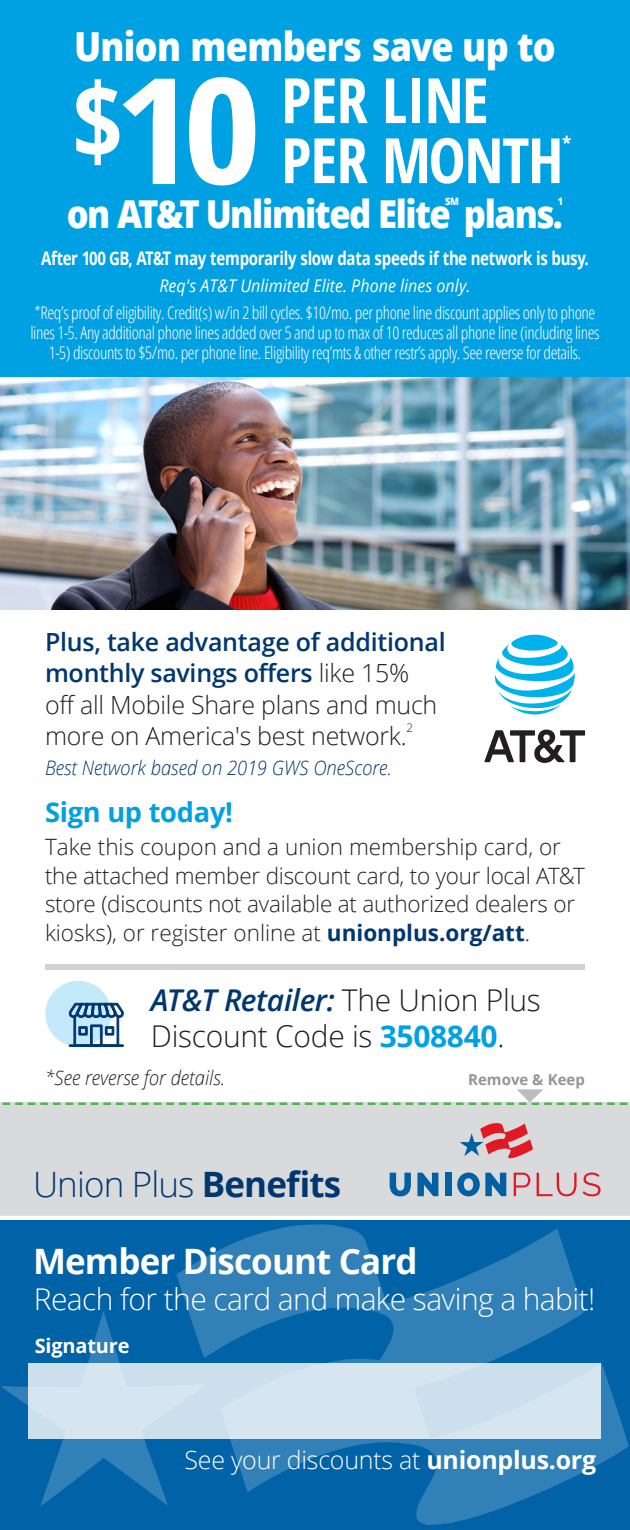
<style>
.page{position:relative;width:630px;height:1530px;background:#fff}
.page>*{position:absolute;margin:0;border:0;box-sizing:border-box;transform-origin:0 0}
.t1{font:700 condensed 147.5px "Open Sans";color:#fff;scale:1.15 1}
.t2{font:700 condensed 62.5px "Open Sans";letter-spacing:-.01em;color:#fff}
.t3{font:800 40px "Open Sans";letter-spacing:-.02em;color:#fff;scale:.9 1}
.t4{font:800 38.5px "Open Sans";letter-spacing:-.045em;color:#fff;scale:.9 1}
.t5{font:700 35px "Open Sans";letter-spacing:-.025em;color:#fff}
.t6{font:300 35px "Open Sans";letter-spacing:-.025em;color:#00376f}
.t7{font:300 30px/36px "Open Sans";letter-spacing:-.01em;color:#231f20}
.t8{font:300 30px "Open Sans";letter-spacing:-.02em;color:#fff}
.t9{font:700 27.25px "Open Sans";letter-spacing:-.01em;color:#00a1e3}
.t10{font:300 25px/31.2px "Open Sans";letter-spacing:-.01em;color:#231f20}
.t11{font:300 25px "Open Sans";letter-spacing:-.01em;color:#fff}
.t12{font:300 22.5px/28.8px "Open Sans";letter-spacing:-.01em;color:#231f20}
.Default{font:italic 300 20px "Open Sans";color:#00376f;scale:.92 1}
.t13{font:italic 300 20px "Open Sans";color:#231f20;scale:.92 1}
.t14{font:700 20px "Open Sans";letter-spacing:-.01em;color:#fff}
.t15{font:700 condensed 20px "Open Sans";color:#fff}
.Default-2{font:700 18.75px "Open Sans";letter-spacing:-.015em;color:#fff;scale:.8 1}
.Default-3{font:300 condensed 17.5px/20px "Open Sans";letter-spacing:-.025em;color:#fff;text-align:center}
.Default-4{font:italic 17.5px "Open Sans";color:#fff;scale:.92 1}
.t16{font:700 15px "Open Sans";color:#939598}
.t17{font:300 11.75px "Open Sans";color:#231f20}
.t18{font:800 10.25px "Open Sans";color:#fff;scale:.9 1}
.s1{font-weight:600;color:#00376f}
.s2{font-weight:700;color:#00376f}
.s3{font-weight:600;font-style:italic;color:#00376f}
.s4{font-weight:700;color:#00a1e3}
.s5{font-size:17.5px}
.s6{font-weight:700}
</style>
<div class="page">
<div style="left:0;top:1103px;width:630px;height:427px;background:#d9dadc"></div>
<div style="left:0;top:1216px;width:630px;height:7px;background:#fff"></div>
<div style="left:0;top:1220px;width:630px;height:310px;background:#0062a7"></div>
<svg style="left:176px;top:1224px;width:453px;height:301px"></svg>
<svg style="left:1px;top:1311px;width:205px;height:195px"></svg>
<img style="left:0;top:376px;width:630px;height:234px">
<div style="left:45px;top:965px;width:540px;height:5px;background:#d1d2d4"></div>
<div style="left:28px;top:1363px;width:573px;height:75px;background:#d6e5f0"></div>
<div style="left:0;top:0;width:630px;height:376px;background:#00a1e3"></div>
<svg style="left:390px;top:1173px;width:21px;height:23px"></svg>
<svg style="left:417px;top:1173px;width:21px;height:23px"></svg>
<div style="left:445px;top:1173px;width:7px;height:23px;background:#0160a1"></div>
<svg style="left:457px;top:1173px;width:49px;height:23px"></svg>
<svg style="left:514px;top:1173px;width:16px;height:23px"></svg>
<svg style="left:537px;top:1173px;width:40px;height:23px"></svg>
<svg style="left:583px;top:1173px;width:18px;height:23px"></svg>
<svg style="left:460px;top:1123px;width:73px;height:35px"></svg>
<svg style="left:0;top:1089px;width:630px;height:16px"></svg>
<div style="left:45px;top:981px;width:66px;height:66px;background:#c3e9fa;border-radius:50%"></div>
<svg style="left:68px;top:989px;width:56px;height:58px"></svg>
<svg style="left:484px;top:730px;width:101px;height:33px"></svg>
<svg style="left:495px;top:635px;width:80px;height:79px"></svg>
<p class="t3" style="left:74px;top:16px;width:537px">Union members save up to</p>
<p class="t2" style="left:281px;top:57px;width:209px">PER LINE</p>
<p class="t2" style="left:281px;top:117px;width:284px">PER MONTH</p>
<p class="t15" style="left:562px;top:129px;width:11px">*</p>
<p class="t4" style="left:67px;top:185px;width:553px">on AT&amp;T Unlimited Elite plans.</p>
<p class="t1" style="left:72px;top:28px;width:166px"><sup>$</sup>10</p>
<p class="t18" style="left:445px;top:193px;width:17px">SM</p>
<p class="t18" style="left:558px;top:193px;width:7px">1</p>
<p class="Default-2" style="left:41px;top:245px;width:686px">After 100 GB, AT&amp;T may temporarily slow data speeds if the network is busy.</p>
<p class="Default-4" style="left:159px;top:274px;width:340px">Req's AT&amp;T Unlimited Elite. Phone lines only.</p>
<p class="Default-3" style="left:30px;top:302px;width:571px">*Req’s proof of eligibility. Credit(s) w/in 2 bill cycles. $10/mo. per phone line discount applies only to phone lines 1-5. Any additional phone lines added over 5 and up to max of 10 reduces all phone line (including lines<br>1-5) discounts to $5/mo. per phone line. Eligibility req’mts &amp; other restr’s apply. See reverse for details.</p>
<p class="t10" style="left:45px;top:626px;width:402px"><span class="s1">Plus, take advantage of additional monthly savings offers</span> like 15%<br>off all Mobile Share plans and much more on America's best network.</p>
<p class="t17" style="left:406px;top:720px;width:8px">2</p>
<p class="Default" style="left:45px;top:754px;width:379px">Best Network based on 2019 GWS OneScore.</p>
<p class="t9" style="left:45px;top:793px;width:190px">Sign up today!</p>
<p class="t12" style="left:45px;top:832px;width:542px">Take this coupon and a union membership card, or the attached member discount card, to your local AT&amp;T store (discounts not available at authorized dealers or kiosks), or register online at <span class="s2">unionplus.org/att</span>.</p>
<p class="t7" style="left:151px;top:981px;width:392px"><span class="s3">AT&amp;T Retailer:</span> The Union Plus<br>Discount Code is <span class="s4">3508840</span>.</p>
<p class="t13" style="left:46px;top:1064px;width:197px"><span class="s5">*</span>See reverse for details.</p>
<p class="t6" style="left:33px;top:1160px;width:310px">Union Plus <span class="s6">Benefits</span></p>
<p class="t16" style="left:468px;top:1069px;width:118px">Remove &amp; Keep</p>
<p class="t5" style="left:33px;top:1237px;width:386px">Member Discount Card</p>
<p class="t8" style="left:34px;top:1279px;width:563px">Reach for the card and make saving a habit!</p>
<p class="t14" style="left:35px;top:1332px;width:96px">Signature</p>
<p class="t11" style="left:184px;top:1443px;width:413px">See your discounts at <span class="s6">unionplus.org</span></p>
</div>
